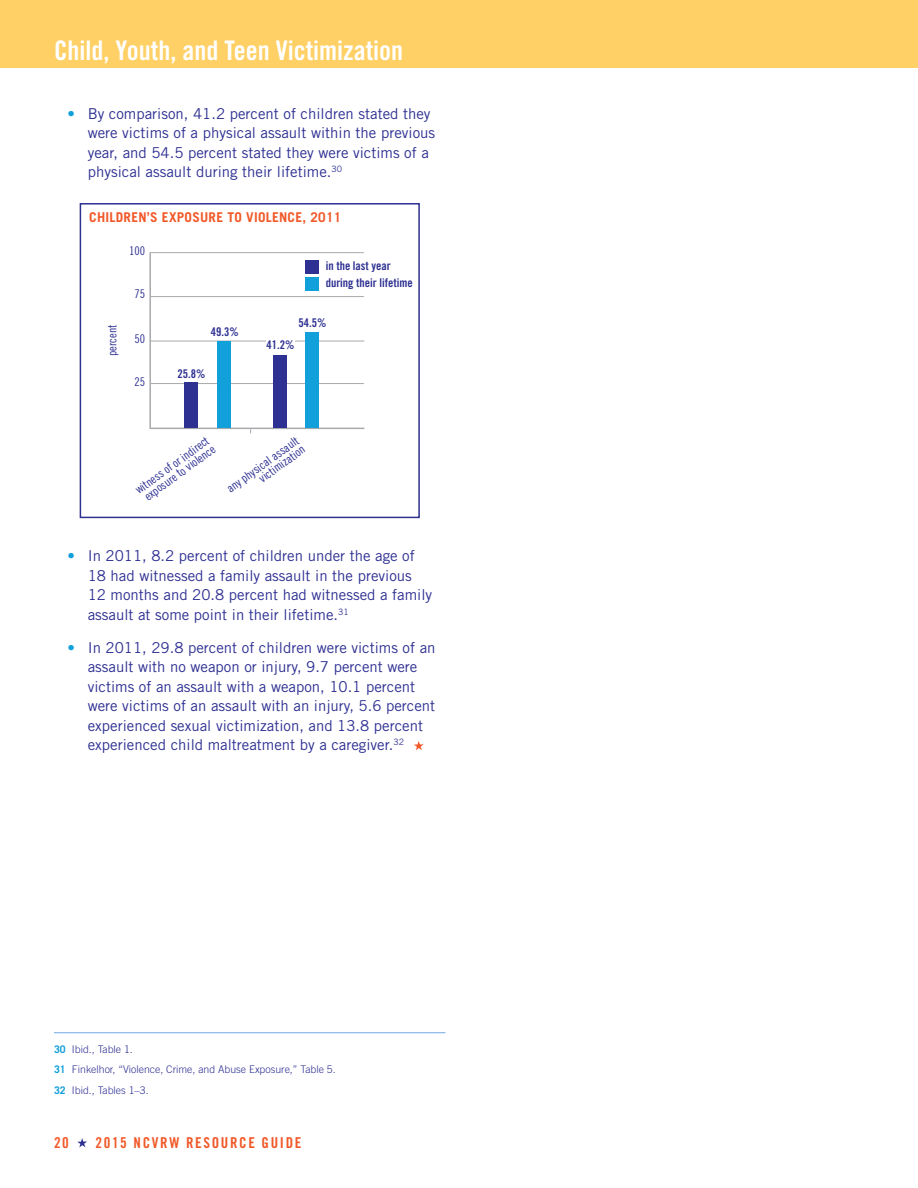
<style>
.page{position:relative;width:918px;height:1188px;background:#fff}
.page>*{position:absolute;margin:0;border:0;box-sizing:border-box;transform-origin:0 0}
.t1{font:27px "Trade Gothic LT Std Bd Cn 20";color:#fff}
.t2{font:15px/19.5px "Trade Gothic LT Std";color:#2e3092}
.t3{font:15px "Trade Gothic LT Std Bd Cn 20";letter-spacing:.11em;color:#f15929}
.t4{font:700 13.5px "Trade Gothic LT Std";letter-spacing:.02em;color:#f15929}
.t5{font:12px/10.5px "Trade Gothic LT Std Cn 18";color:#2e3092;text-align:right}
.t6{font:12px "Trade Gothic LT Std Bd Cn 20";color:#2e3092}
.t7{font:300 10.5px/20.2px "Trade Gothic LT Std";color:#2e3092}
.s1{color:#12a0db}
.s2{font-weight:700;color:#12a0db}
</style>
<div class="page">
<svg style="left:77px;top:1138px;width:10px;height:10px"></svg>
<div style="left:0;top:0;width:918px;height:68px;background:#fed066"></div>
<svg style="left:414px;top:741px;width:10px;height:9px"></svg>
<hr style="left:54px;top:1032px;width:392px;height:1px;background:#6fa7e3">
<div style="left:80px;top:203px;width:340px;height:315px;border:2px solid #2e3092"></div>
<svg style="left:149px;top:252px;width:216px;height:181px"></svg>
<h1 class="t1" style="left:54px;top:34px;width:351px">Child, Youth, and Teen Victimization</h1>
<p class="t2" style="left:88px;top:104px;width:349px;text-indent:-20px"><span class="s1">•</span> By comparison, 41.2 percent of children stated they were victims of a physical assault within the previous year, and 54.5 percent stated they were victims of a physical assault during their lifetime.<sup>30</sup></p>
<p class="t4" style="left:89px;top:209px;width:254px">CHILDREN’S EXPOSURE TO VIOLENCE, 2011</p>
<p class="t5" style="left:129px;top:245px;width:17px">100</p>
<p class="t5" style="left:107px;top:356px;width:33px;rotate:-90deg">percent</p>
<p class="t5" style="left:135px;top:288px;width:12px">75</p>
<p class="t5" style="left:135px;top:333px;width:12px">50</p>
<p class="t5" style="left:135px;top:376px;width:12px">25</p>
<p class="t6" style="left:211px;top:324px;width:29px">49.3%</p>
<p class="t6" style="left:178px;top:366px;width:29px">25.8%</p>
<p class="t6" style="left:326px;top:258px;width:67px">in the last year</p>
<p class="t6" style="left:326px;top:275px;width:89px">during their lifetime</p>
<p class="t6" style="left:299px;top:316px;width:29px">54.5%</p>
<p class="t6" style="left:267px;top:337px;width:29px">41.2%</p>
<p class="t5" style="left:133px;top:487px;width:89px;text-align:center;rotate:-36deg">witness of or indirect exposure to violence</p>
<p class="t5" style="left:225px;top:485px;width:87px;rotate:-36deg">any physical assault victimization</p>
<p class="t2" style="left:88px;top:546px;width:346px;text-indent:-20px"><span class="s1">•</span> In 2011, 8.2 percent of children under the age of 18 had witnessed a family assault in the previous 12 months and 20.8 percent had witnessed a family assault at some point in their lifetime.<sup>31</sup></p>
<p class="t2" style="left:88px;top:638px;width:349px;text-indent:-20px"><span class="s1">•</span> In 2011, 29.8 percent of children were victims of an assault with no weapon or injury, 9.7 percent were victims of an assault with a weapon, 10.1 percent were victims of an assault with an injury, 5.6 percent experienced sexual victimization, and 13.8 percent experienced child maltreatment by a caregiver.<sup>32</sup></p>
<p class="t7" style="left:54px;top:1039px;width:283px"><span class="s2">30</span> Ibid., Table 1.<br><span class="s2">31</span> Finkelhor, “Violence, Crime, and Abuse Exposure,” Table 5.<br><span class="s2">32</span> Ibid., Tables 1–3.</p>
<p class="t3" style="left:54px;top:1133px;width:16px">20</p>
<p class="t3" style="left:95px;top:1133px;width:208px">2015 NCVRW RESOURCE GUIDE</p>
</div>
